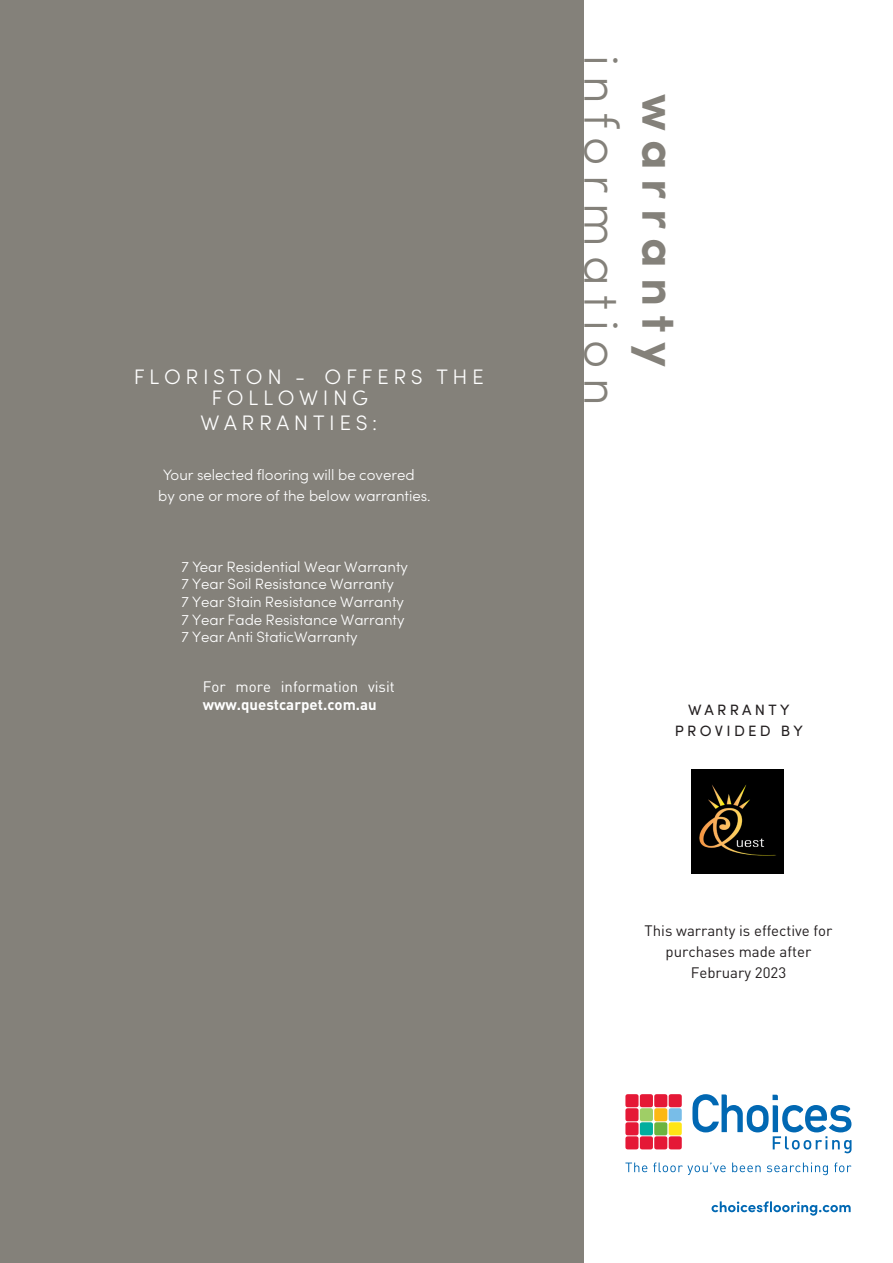
<style>
.page{position:relative;width:893px;height:1263px;background:#fff}
.page>*{position:absolute;margin:0;border:0;box-sizing:border-box;transform-origin:0 0}
.t1{font:300 48.45px/58.2px "Sofia Pro";letter-spacing:.2em;color:#84817a;text-align:center}
.t2{font:300 21px/20.9px "Sofia Pro";letter-spacing:.22em;color:#fff}
.t3{font:300 15px/17.7px "Sofia Pro";color:#fff}
.t4{font:15px/20.7px "DINOT";color:#231f20;text-align:center}
.t5{font:15px/18px "DINOT";color:#fff}
.t6{font:15px/21px "Sofia Pro";letter-spacing:.22em;color:#231f20;text-align:center}
.s1{font-weight:700}
</style>
<div class="page">
<div style="left:0;top:0;width:584px;height:1263px;background:#84817a"></div>
<svg style="left:625px;top:1094px;width:57px;height:55px;background:#cf7163"></svg>
<svg style="left:692px;top:1094px;width:159px;height:59px"></svg>
<svg style="left:625px;top:1162px;width:22px;height:10px"></svg>
<svg style="left:653px;top:1162px;width:73px;height:13px"></svg>
<svg style="left:732px;top:1162px;width:29px;height:10px"></svg>
<svg style="left:767px;top:1162px;width:61px;height:13px"></svg>
<svg style="left:834px;top:1162px;width:17px;height:10px"></svg>
<svg style="left:711px;top:1201px;width:140px;height:14px"></svg>
<img style="left:691px;top:770px;width:93px;height:104px">
<p class="t2" style="left:211px;top:365px;width:274px;text-indent:-78px">FLORISTON - OFFERS THE<br>FOLLOWING</p>
<p class="t2" style="left:200px;top:411px;width:178px">WARRANTIES:</p>
<p class="t3" style="left:158px;top:464px;width:274px;line-height:21px;text-indent:5px">Your selected flooring will be covered by one or more of the below warranties.</p>
<p class="t3" style="left:182px;top:557px;width:228px">7 Year Residential Wear Warranty<br>7 Year Soil Resistance Warranty<br>7 Year Stain Resistance Warranty<br>7 Year Fade Resistance Warranty<br>7 Year Anti StaticWarranty</p>
<p class="t5" style="left:203px;top:678px;width:194px">For more information visit <span class="s1">www.questcarpet.com.au</span></p>
<p class="t1" style="left:691px;top:55px;width:352px;rotate:90deg"><span class="s1">warranty </span>information</p>
<p class="t6" style="left:675px;top:698px;width:129px">WARRANTY<br>PROVIDED BY</p>
<p class="t4" style="left:645px;top:920px;width:189px">This warranty is effective for purchases made after<br>February 2023</p>
</div>
